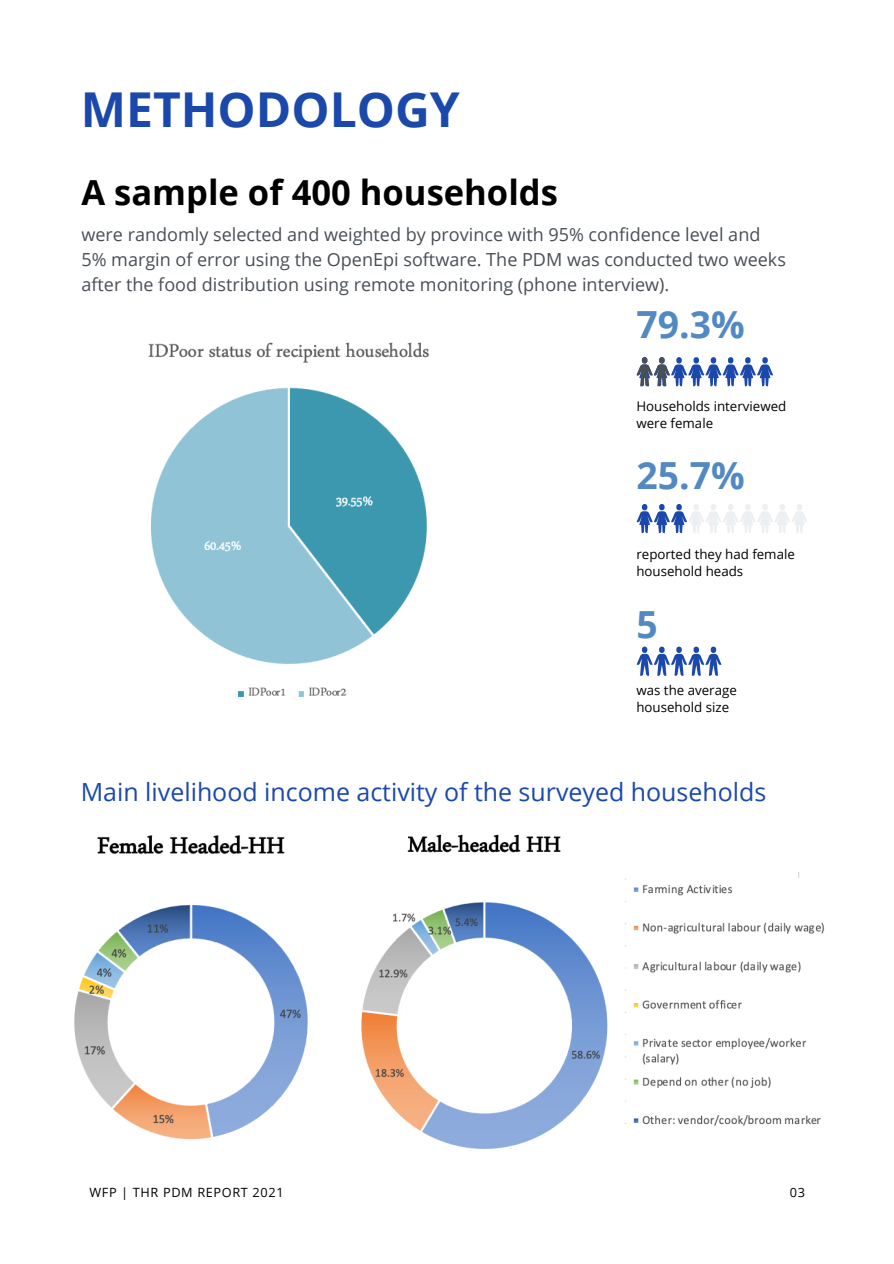
<style>
.page{position:relative;width:894px;height:1264px;background:#fff}
.page>*{position:absolute;margin:0;border:0;box-sizing:border-box;transform-origin:0 0}
.t1{font:700 48px "Open Sans";color:#1b48ab}
.t2{font:700 37.35px "Open Sans";color:#5289c2}
.t3{font:700 34.5px "Open Sans";color:#000}
.t4{font:24.9px "Open Sans";color:#1b48ab}
.t5{font:18px/24.8px "Open Sans";color:#494f56}
.t6{font:13.35px/17.7px "Open Sans";color:#000}
.t7{font:12.75px "Open Sans";letter-spacing:.05em;color:#000}
</style>
<div class="page">
<svg style="left:636px;top:504px;width:171px;height:29px"></svg>
<svg style="left:636px;top:357px;width:136px;height:29px"></svg>
<svg style="left:636px;top:646px;width:85px;height:29px"></svg>
<img style="left:148px;top:342px;width:281px;height:355px">
<img style="left:74px;top:835px;width:158px;height:305px">
<img style="left:232px;top:834px;width:376px;height:315px">
<img style="left:625px;top:873px;width:200px;height:253px">
<p class="t1" style="left:81px;top:75px;width:380px">METHODOLOGY</p>
<p class="t3" style="left:81px;top:168px;width:478px">A sample of 400 households</p>
<p class="t5" style="left:81px;top:222px;width:705px">were randomly selected and weighted by province with 95% confidence level and<br>5% margin of error using the OpenEpi software. The PDM was conducted two weeks after the food distribution using remote monitoring (phone interview).</p>
<p class="t2" style="left:636px;top:298px;width:110px">79.3%</p>
<p class="t6" style="left:636px;top:396px;width:151px">Households interviewed were female</p>
<p class="t2" style="left:636px;top:449px;width:110px">25.7%</p>
<p class="t6" style="left:636px;top:544px;width:160px">reported they had female household heads</p>
<p class="t2" style="left:636px;top:598px;width:23px">5</p>
<p class="t6" style="left:636px;top:680px;width:102px">was the average household size</p>
<p class="t4" style="left:81px;top:774px;width:687px">Main livelihood income activity of the surveyed households</p>
<p class="t7" style="left:89px;top:1183px;width:196px">WFP | THR PDM REPORT 2021</p>
<p class="t7" style="left:789px;top:1183px;width:17px">03</p>
</div>
